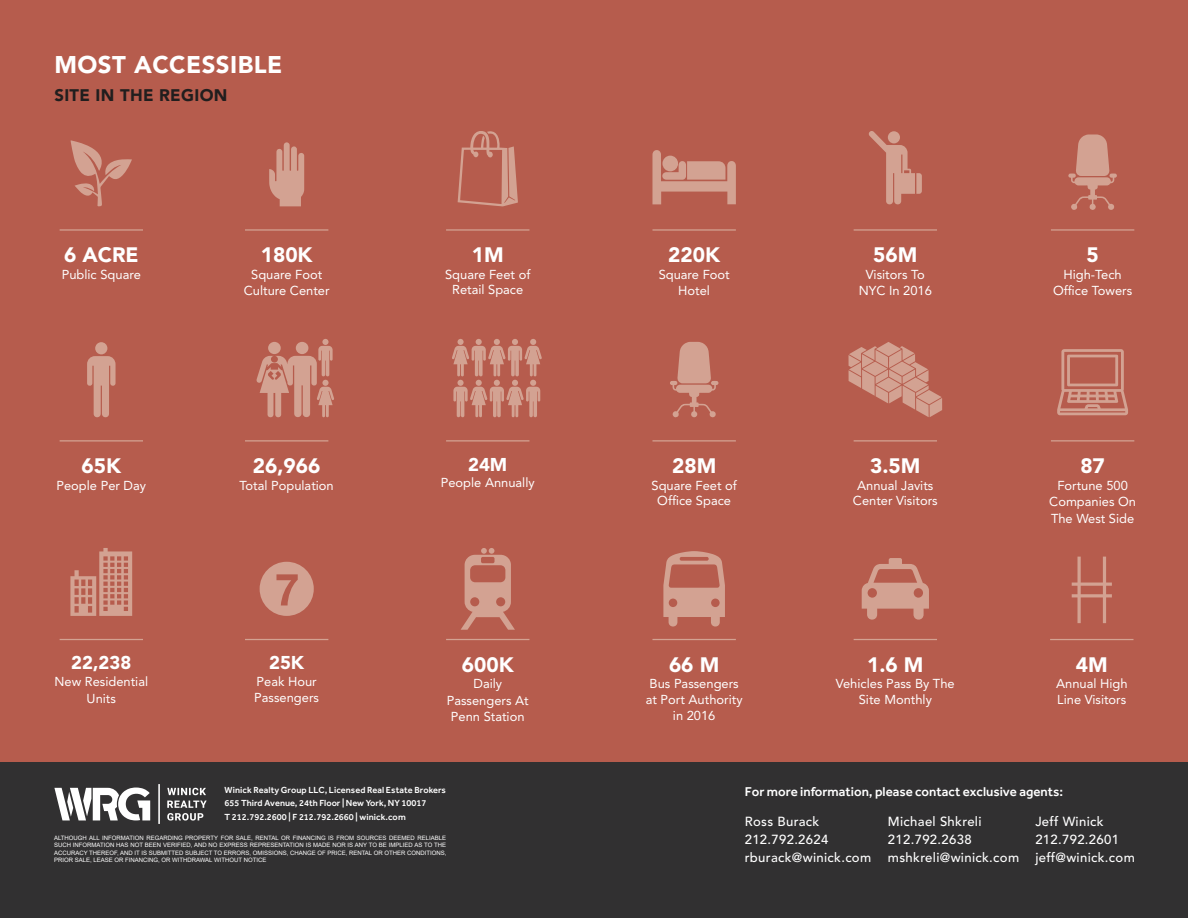
<style>
.page{position:relative;width:1188px;height:918px;background:#fff}
.page>*{position:absolute;margin:0;border:0;box-sizing:border-box;transform-origin:0 0}
.t1{font:900 24px "Avenir";letter-spacing:.02em;color:#fff}
.t2{font:900 20.7px "Avenir";color:#fff}
.t3{font:900 18.45px "Avenir";color:#fff}
.t4{font:900 16.65px "Avenir";letter-spacing:.02em;color:#211e1e}
.t5{font:500 13.2px "Effra W01";color:#fff}
.t6{font:500 13.05px/18px "Avenir";letter-spacing:.025em;color:#fff}
.t7{font:12.9px/15.6px "Avenir";color:#fff;text-align:center}
.t8{font:500 9.15px/13.5px "Effra W01";color:#fff}
.t9{font:6px/7.2px "Arial";color:#fff;text-align:justify}
</style>
<div class="page">
<div style="left:0;top:761px;width:1188px;height:157px;background:#313031"></div>
<svg style="left:158px;top:784px;width:49px;height:40px"></svg>
<svg style="left:54px;top:788px;width:96px;height:32px"></svg>
<div style="left:0;top:0;width:1188px;height:761px;background:#b65c4d"></div>
<svg style="left:458px;top:131px;width:60px;height:76px"></svg>
<hr style="left:446px;top:229px;width:83px;height:2px;background:#d3a292">
<svg style="left:452px;top:339px;width:90px;height:79px"></svg>
<hr style="left:446px;top:440px;width:83px;height:2px;background:#d3a292">
<svg style="left:461px;top:548px;width:54px;height:82px"></svg>
<hr style="left:446px;top:639px;width:83px;height:1px;background:#d3a292">
<svg style="left:652px;top:150px;width:84px;height:54px"></svg>
<hr style="left:652px;top:229px;width:84px;height:2px;background:#d3a292">
<svg style="left:670px;top:342px;width:49px;height:76px"></svg>
<hr style="left:652px;top:440px;width:84px;height:2px;background:#d3a292">
<svg style="left:663px;top:551px;width:62px;height:76px"></svg>
<hr style="left:652px;top:639px;width:84px;height:1px;background:#d3a292">
<svg style="left:71px;top:140px;width:61px;height:67px"></svg>
<hr style="left:60px;top:229px;width:83px;height:2px;background:#d3a292">
<svg style="left:87px;top:342px;width:29px;height:76px"></svg>
<hr style="left:60px;top:440px;width:83px;height:2px;background:#d3a292">
<svg style="left:70px;top:548px;width:62px;height:68px"></svg>
<hr style="left:60px;top:639px;width:83px;height:1px;background:#d3a292">
<svg style="left:269px;top:142px;width:35px;height:64px"></svg>
<hr style="left:245px;top:229px;width:83px;height:2px;background:#d3a292">
<svg style="left:256px;top:339px;width:78px;height:79px"></svg>
<hr style="left:245px;top:440px;width:83px;height:2px;background:#d3a292">
<svg style="left:260px;top:562px;width:54px;height:54px"></svg>
<hr style="left:245px;top:639px;width:83px;height:1px;background:#d3a292">
<svg style="left:869px;top:131px;width:53px;height:74px"></svg>
<hr style="left:854px;top:229px;width:83px;height:2px;background:#d3a292">
<svg style="left:849px;top:342px;width:93px;height:75px"></svg>
<hr style="left:854px;top:440px;width:83px;height:2px;background:#d3a292">
<svg style="left:862px;top:558px;width:67px;height:62px"></svg>
<hr style="left:854px;top:639px;width:83px;height:1px;background:#d3a292">
<hr style="left:1051px;top:440px;width:83px;height:1px;background:#d3a292">
<svg style="left:1057px;top:349px;width:71px;height:66px"></svg>
<svg style="left:1068px;top:134px;width:49px;height:76px"></svg>
<hr style="left:1051px;top:229px;width:83px;height:2px;background:#d3a292">
<svg style="left:1072px;top:557px;width:40px;height:66px"></svg>
<hr style="left:1050px;top:639px;width:84px;height:1px;background:#d3a292">
<h1 class="t1" style="left:54px;top:50px;width:229px">MOST ACCESSIBLE</h1>
<p class="t4" style="left:54px;top:85px;width:175px">SITE IN THE REGION</p>
<h2 class="t2" style="left:64px;top:243px;width:76px">6 ACRE</h2>
<p class="t7" style="left:62px;top:267px;width:81px">Public Square</p>
<h2 class="t2" style="left:82px;top:453px;width:41px">65K</h2>
<p class="t7" style="left:57px;top:478px;width:91px">People Per Day</p>
<h3 class="t3" style="left:71px;top:652px;width:61px">22,238</h3>
<p class="t7" style="left:55px;top:673px;width:95px;line-height:16.6px">New Residential<br>Units</p>
<h2 class="t2" style="left:261px;top:243px;width:53px">180K</h2>
<p class="t7" style="left:244px;top:266px;width:87px;line-height:16.6px">Square Foot<br>Culture Center</p>
<h2 class="t2" style="left:253px;top:453px;width:69px">26,966</h2>
<p class="t7" style="left:240px;top:478px;width:96px">Total Population</p>
<h3 class="t3" style="left:269px;top:652px;width:37px">25K</h3>
<p class="t7" style="left:254px;top:674px;width:66px;text-align:left">Peak Hour<br>Passengers</p>
<h2 class="t2" style="left:472px;top:243px;width:33px">1M</h2>
<p class="t7" style="left:445px;top:267px;width:87px">Square Feet of<br>Retail Space</p>
<h3 class="t3" style="left:468px;top:453px;width:41px">24M</h3>
<p class="t7" style="left:441px;top:475px;width:95px">People Annually</p>
<h2 class="t2" style="left:462px;top:652px;width:53px">600K</h2>
<p class="t7" style="left:447px;top:676px;width:83px;line-height:16px">Daily<br>Passengers At<br>Penn Station</p>
<h2 class="t2" style="left:668px;top:243px;width:53px">220K</h2>
<p class="t7" style="left:659px;top:266px;width:73px;line-height:16.6px">Square Foot<br>Hotel</p>
<h2 class="t2" style="left:672px;top:453px;width:46px">28M</h2>
<p class="t7" style="left:652px;top:478px;width:87px">Square Feet of<br>Office Space</p>
<h2 class="t2" style="left:669px;top:652px;width:52px">66 M</h2>
<p class="t7" style="left:646px;top:676px;width:98px">Bus Passengers at Port Authority in 2016</p>
<h2 class="t2" style="left:873px;top:243px;width:46px">56M</h2>
<p class="t7" style="left:859px;top:266px;width:75px;line-height:16.6px">Visitors To<br>NYC In 2016</p>
<h2 class="t2" style="left:870px;top:453px;width:52px">3.5M</h2>
<p class="t7" style="left:853px;top:478px;width:86px">Annual Javits<br>Center Visitors</p>
<h2 class="t2" style="left:867px;top:652px;width:58px">1.6 M</h2>
<p class="t7" style="left:836px;top:676px;width:120px">Vehicles Pass By The<br>Site Monthly</p>
<h2 class="t2" style="left:1086px;top:243px;width:14px">5</h2>
<p class="t7" style="left:1053px;top:266px;width:81px;line-height:16.6px">High-Tech<br>Office Towers</p>
<h2 class="t2" style="left:1080px;top:453px;width:26px">87</h2>
<p class="t7" style="left:1049px;top:477px;width:88px;line-height:16.6px">Fortune 500<br>Companies On<br>The West Side</p>
<h2 class="t2" style="left:1076px;top:652px;width:33px">4M</h2>
<p class="t7" style="left:1056px;top:676px;width:73px;text-align:left">Annual High<br>Line Visitors</p>
<p class="t8" style="left:225px;top:783px;width:223px">Winick Realty Group LLC, Licensed Real Estate Brokers<br>655 Third Avenue, 24th Floor | New York, NY 10017<br>T 212.792.2600 | F 212.792.2660 | winick.com</p>
<p class="t5" style="left:745px;top:785px;width:320px">For more information, please contact exclusive agents:</p>
<p class="t6" style="left:745px;top:813px;width:128px">Ross Burack<br>212.792.2624 rburack@winick.com</p>
<p class="t6" style="left:888px;top:813px;width:133px">Michael Shkreli<br>212.792.2638 mshkreli@winick.com</p>
<p class="t6" style="left:1035px;top:813px;width:101px">Jeff Winick<br>212.792.2601 jeff@winick.com</p>
<p class="t9" style="left:54px;top:834px;width:394px">ALTHOUGH ALL INFORMATION REGARDING PROPERTY FOR SALE, RENTAL OR FINANCING IS FROM SOURCES DEEMED RELIABLE SUCH INFORMATION HAS NOT BEEN VERIFIED, AND NO EXPRESS REPRESENTATION IS MADE NOR IS ANY TO BE IMPLIED AS TO THE ACCURACY THEREOF, AND IT IS SUBMITTED SUBJECT TO ERRORS, OMISSIONS, CHANGE OF PRICE, RENTAL OR OTHER CONDITIONS, PRIOR SALE, LEASE OR FINANCING, OR WITHDRAWAL WITHOUT NOTICE</p>
</div>
